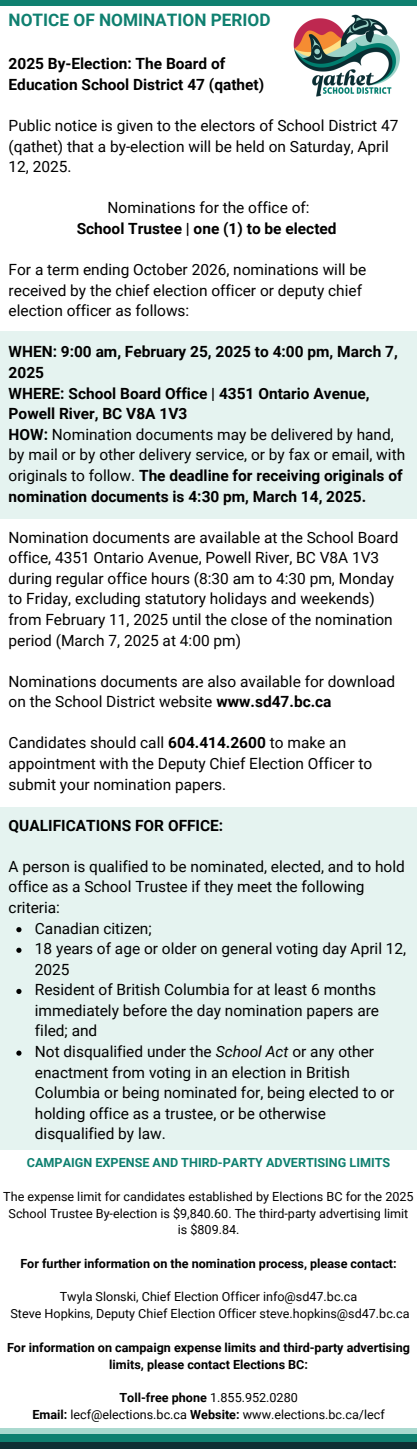
<style>
.page{position:relative;width:417px;height:1449px;background:#fff}
.page>*{position:absolute;margin:0;border:0;box-sizing:border-box;transform-origin:0 0}
.t1{font:700 17.15px "Roboto";color:#0f8070}
.t2{font:15.4px/20.7px "Roboto";color:#000}
.t3{font:700 15.4px/20.7px "Roboto";color:#000}
.t4{font:12.6px/16.8px "Roboto";color:#000;text-align:center}
.t5{font:700 12.6px/16.8px "Roboto";color:#000;text-align:center}
.t6{font:700 12.6px "Roboto";color:#0f8070}
.s1{font-weight:400}
.s2{font-weight:700}
.s3{font-style:italic}
</style>
<div class="page">
<div style="left:0;top:331px;width:416px;height:188px;background:#e5f3f0"></div>
<div style="left:0;top:807px;width:416px;height:342px;background:#e5f3f0"></div>
<svg style="left:16px;top:927px;width:5px;height:5px"></svg>
<svg style="left:16px;top:948px;width:5px;height:5px"></svg>
<svg style="left:16px;top:989px;width:5px;height:5px"></svg>
<svg style="left:16px;top:1051px;width:5px;height:5px"></svg>
<img style="left:293px;top:14px;width:107px;height:83px">
<div style="left:0;top:0;width:416px;height:6px;background:#0f8070"></div>
<div style="left:0;top:1428px;width:416px;height:7px;background:#aad9cf"></div>
<div style="left:0;top:1435px;width:416px;height:11px;background:#0f8070"></div>
<div style="left:0;top:1442px;width:416px;height:7px;background:#0e3034"></div>
<p class="t1" style="left:9px;top:10px;width:263px">NOTICE OF NOMINATION PERIOD</p>
<h1 class="t3" style="left:9px;top:54px;width:257px">2025 By-Election: The Board of<br>Education School District 47 (qathet)</h1>
<h3 class="t2" style="left:9px;top:116px;width:391px">Public notice is given to the electors of School District 47 (qathet) that a by-election will be held on Saturday, April<br>12, 2025.</h3>
<h4 class="t3" style="left:77px;top:198px;width:261px;text-align:center"><span class="s1">Nominations for the office of:<br></span>School Trustee | one (1) to be elected</h4>
<h4 class="t2" style="left:9px;top:260px;width:358px">For a term ending October 2026, nominations will be received by the chief election officer or deputy chief election officer as follows:</h4>
<h4 class="t3" style="left:9px;top:342px;width:397px">WHEN: 9:00 am, February 25, 2025 to 4:00 pm, March 7, 2025<br>WHERE: School Board Office | 4351 Ontario Avenue, Powell River, BC V8A 1V3<br>HOW: <span class="s1">Nomination documents may be delivered by hand, by mail or by other delivery service, or by fax or email, with originals to follow.</span> The deadline for receiving originals of nomination documents is 4:30 pm, March 14, 2025.</h4>
<h4 class="t2" style="left:9px;top:527px;width:391px">Nomination documents are available at the School Board office, 4351 Ontario Avenue, Powell River, BC V8A 1V3 during regular office hours (8:30 am to 4:30 pm, Monday to Friday, excluding statutory holidays and weekends) from February 11, 2025 until the close of the nomination period (March 7, 2025 at 4:00 pm)</h4>
<h4 class="t2" style="left:9px;top:671px;width:387px">Nominations documents are also available for download on the School District website <span class="s2">www.sd47.bc.ca</span></h4>
<h4 class="t2" style="left:9px;top:733px;width:364px">Candidates should call <span class="s2">604.414.2600</span> to make an appointment with the Deputy Chief Election Officer to submit your nomination papers.</h4>
<h4 class="t3" style="left:9px;top:815px;width:216px">QUALIFICATIONS FOR OFFICE:</h4>
<h2 class="t2" style="left:9px;top:856px;width:397px">A person is qualified to be nominated, elected, and to hold office as a School Trustee if they meet the following criteria:</h2>
<h4 class="t2" style="left:35px;top:918px;width:118px">Canadian citizen;</h4>
<p class="t2" style="left:35px;top:939px;width:372px">18 years of age or older on general voting day April 12,<br>2025</p>
<p class="t2" style="left:35px;top:980px;width:345px">Resident of British Columbia for at least 6 months immediately before the day nomination papers are filed; and</p>
<p class="t2" style="left:35px;top:1041px;width:360px">Not disqualified under the <span class="s3">School Act</span> or any other enactment from voting in an election in British Columbia or being nominated for, being elected to or holding office as a trustee, or be otherwise disqualified by law.</p>
<p class="t6" style="left:27px;top:1156px;width:364px">CAMPAIGN EXPENSE AND THIRD-PARTY ADVERTISING LIMITS</p>
<h5 class="t4" style="left:3px;top:1188px;width:411px">The expense limit for candidates established by Elections BC for the 2025<br>School Trustee By-election is $9,840.60. The third-party advertising limit is $809.84.</h5>
<p class="t5" style="left:20px;top:1255px;width:377px">For further information on the nomination process, please contact:</p>
<h6 class="t4" style="left:60px;top:1289px;width:298px">Twyla Slonski, Chief Election Officer info@sd47.bc.ca</h6>
<p class="t4" style="left:10px;top:1306px;width:400px">Steve Hopkins, Deputy Chief Election Officer steve.hopkins@sd47.bc.ca</p>
<p class="t5" style="left:7px;top:1339px;width:404px">For information on campaign expense limits and third-party advertising limits, please contact Elections BC:</p>
<h6 class="t5" style="left:119px;top:1389px;width:179px">Toll-free phone <span class="s1">1.855.952.0280</span></h6>
<p class="t4" style="left:32px;top:1406px;width:353px"><span class="s2">Email:</span> lecf@elections.bc.ca <span class="s2">Website:</span> www.elections.bc.ca/lecf</p>
</div>
